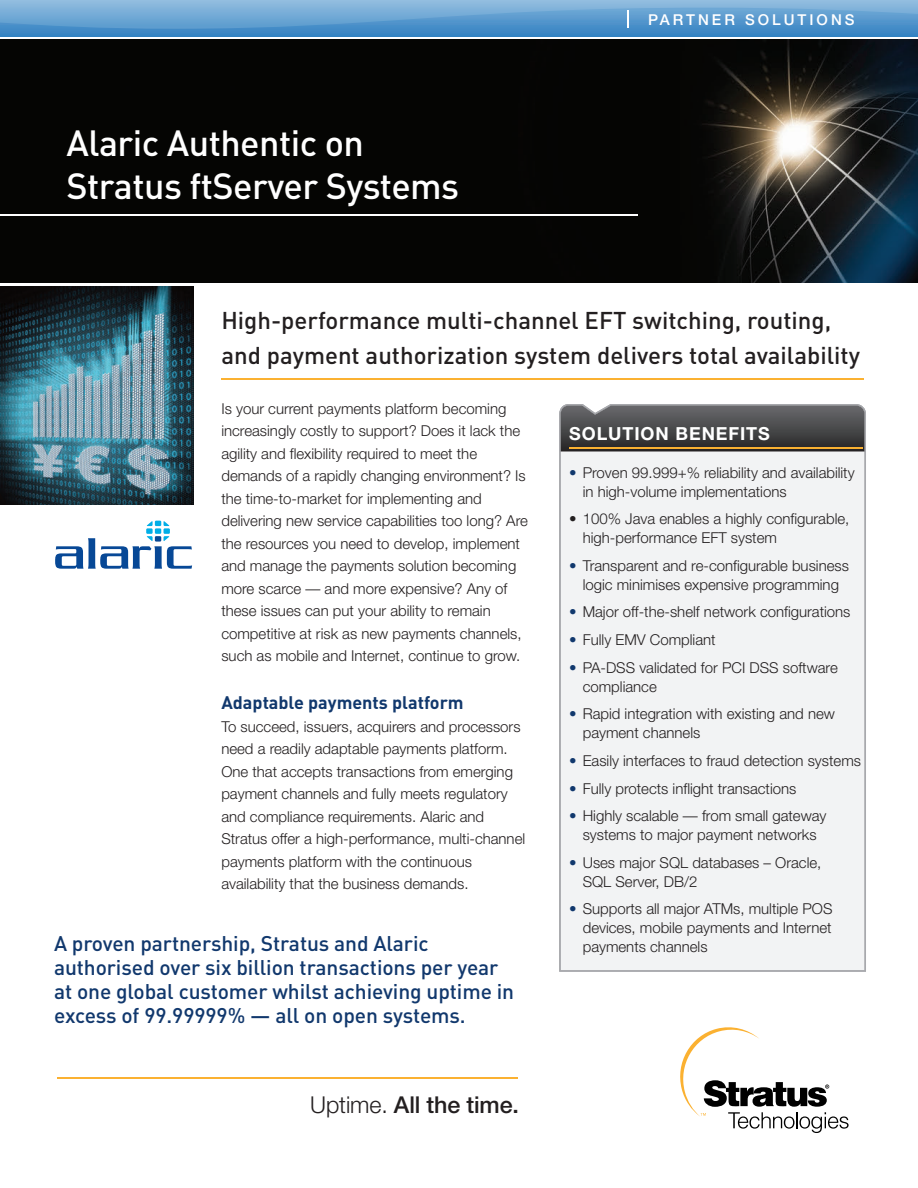
<style>
.page{position:relative;width:918px;height:1188px;background:#fff}
.page>*{position:absolute;margin:0;border:0;box-sizing:border-box;transform-origin:0 0}
.t1{font:500 36px/43.2px "DIN";letter-spacing:-.015em;color:#fff}
.t2{font:500 24px/34.5px "DIN";color:#231f20}
.t3{font:500 23.25px "Helvetica Neue";letter-spacing:-.005em;color:#231f20}
.t4{font:500 21px/24px "DIN";letter-spacing:-.005em;color:#11386d}
.t5{font:700 18px "DIN";color:#11386d}
.t6{font:700 18px "Helvetica Neue";letter-spacing:.05em;color:#fff}
.t7{font:300 15px/22.5px "Helvetica Neue";color:#231f20}
.t8{font:500 15px "Helvetica Neue";letter-spacing:.2em;color:#fff}
.s1{color:#11386d}
.s2{font-weight:300}
</style>
<div class="page">
<div style="left:0;top:0;width:918px;height:37px;background:#3d87c4"></div>
<svg style="left:0;top:0;width:918px;height:29px;background:#6da6d4"></svg>
<svg style="left:680px;top:1027px;width:169px;height:106px"></svg>
<hr style="left:57px;top:1077px;width:461px;height:2px;background:#fbb131">
<img style="left:0;top:40px;width:918px;height:243px">
<hr style="left:0;top:215px;width:638px;height:1px;background:#fff">
<hr style="left:221px;top:378px;width:643px;height:2px;background:#fbb131">
<svg style="left:559px;top:404px;width:307px;height:568px;fill:#f2f3f4"></svg>
<hr style="left:569px;top:447px;width:294px;height:1px;background:#fbb131">
<img style="left:0;top:287px;width:193px;height:218px">
<svg style="left:55px;top:521px;width:137px;height:48px"></svg>
<h1 class="t1" style="left:66px;top:120px;width:394px">Alaric Authentic on<br>Stratus ftServer Systems</h1>
<p class="t8" style="left:648px;top:14px;width:208px">PARTNER SOLUTIONS</p>
<h2 class="t2" style="left:221px;top:303px;width:640px">High-performance multi-channel EFT switching, routing, and payment authorization system delivers total availability</h2>
<p class="t7" style="left:221px;top:398px;width:308px">Is your current payments platform becoming increasingly costly to support? Does it lack the agility and flexibility required to meet the demands of a rapidly changing environment? Is the time-to-market for implementing and delivering new service capabilities too long? Are the resources you need to develop, implement and manage the payments solution becoming more scarce — and more expensive? Any of these issues can put your ability to remain competitive at risk as new payments channels, such as mobile and Internet, continue to grow.</p>
<p class="t5" style="left:221px;top:691px;width:244px">Adaptable payments platform</p>
<p class="t7" style="left:221px;top:716px;width:305px">To succeed, issuers, acquirers and processors need a readily adaptable payments platform.<br>One that accepts transactions from emerging payment channels and fully meets regulatory and compliance requirements. Alaric and Stratus offer a high-performance, multi-channel payments platform with the continuous availability that the business demands.</p>
<p class="t6" style="left:569px;top:427px;width:202px">SOLUTION BENEFITS</p>
<p class="t7" style="left:583px;top:464px;width:273px;line-height:18.8px;text-indent:-14px"><span class="s1">•</span> Proven 99.999+% reliability and availability in high-volume implementations</p>
<p class="t7" style="left:583px;top:511px;width:268px;line-height:18.8px;text-indent:-14px">• 100% Java enables a highly configurable, high-performance EFT system</p>
<p class="t7" style="left:569px;top:557px;width:281px;line-height:18.8px;text-align:center"><span class="s1">•</span> Transparent and re-configurable business logic minimises expensive programming</p>
<p class="t7" style="left:569px;top:602px;width:283px"><span class="s1">•</span> Major off-the-shelf network configurations</p>
<p class="t7" style="left:569px;top:630px;width:148px"><span class="s1">•</span> Fully EMV Compliant</p>
<p class="t7" style="left:583px;top:659px;width:257px;line-height:18.8px;text-indent:-14px"><span class="s1">•</span> PA-DSS validated for PCI DSS software compliance</p>
<p class="t7" style="left:583px;top:706px;width:254px;line-height:18.8px;text-indent:-14px"><span class="s1">•</span> Rapid integration with existing and new payment channels</p>
<p class="t7" style="left:569px;top:751px;width:293px"><span class="s1">•</span> Easily interfaces to fraud detection systems</p>
<p class="t7" style="left:569px;top:778px;width:229px"><span class="s1">•</span> Fully protects inflight transactions</p>
<p class="t7" style="left:569px;top:808px;width:259px;line-height:18.8px;text-align:center"><span class="s1">•</span> Highly scalable — from small gateway systems to major payment networks</p>
<p class="t7" style="left:583px;top:854px;width:240px;line-height:18.8px;text-indent:-14px"><span class="s1">•</span> Uses major SQL databases – Oracle,<br>SQL Server, DB/2</p>
<p class="t7" style="left:569px;top:901px;width:265px;line-height:18.8px;text-align:right"><span class="s1">•</span> Supports all major ATMs, multiple POS devices, mobile payments and Internet</p>
<h3 class="t4" style="left:54px;top:931px;width:376px">A proven partnership, Stratus and Alaric</h3>
<p class="t7" style="left:583px;top:937px;width:126px">payments channels</p>
<h3 class="t4" style="left:54px;top:955px;width:462px">authorised over six billion transactions per year at one global customer whilst achieving uptime in excess of 99.99999% — all on open systems.</h3>
<h3 class="t3" style="left:310px;top:1096px;width:210px"><span class="s2">Uptime.</span> All the time.</h3>
</div>
